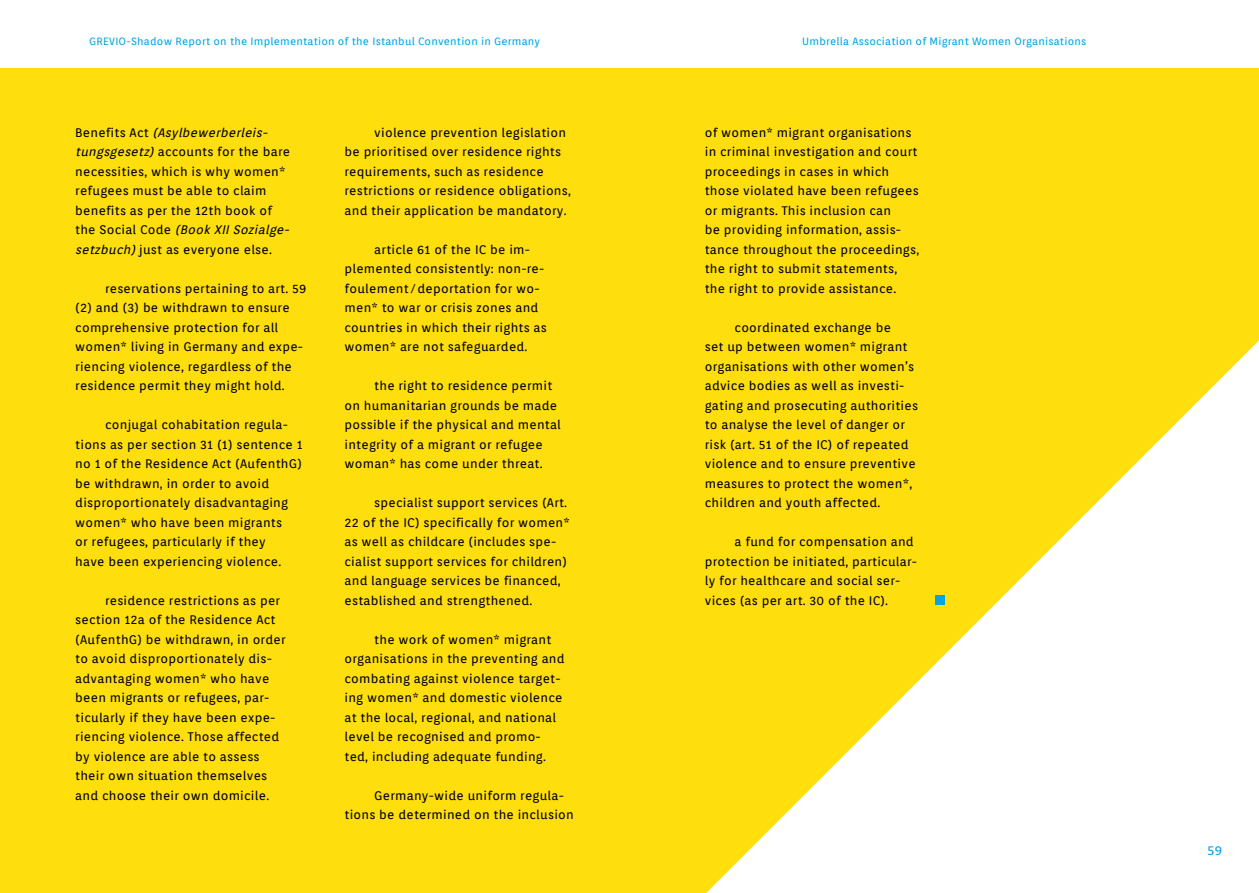
<style>
.page{position:relative;width:1259px;height:893px;background:#fff}
.page>*{position:absolute;margin:0;border:0;box-sizing:border-box;transform-origin:0 0}
.t1{font:12.3px/19.5px "Orienta";letter-spacing:.02em;color:#000}
.t2{font:12.3px "Bitter";color:#00a5e1}
.t3{font:10.5px "Orienta";letter-spacing:.02em;color:#00a5e1}
.s1{font-style:italic}
</style>
<div class="page">
<div style="left:0;top:68px;width:1259px;height:825px;background:#ffde0e"></div>
<svg style="left:706px;top:340px;width:553px;height:553px"></svg>
<div style="left:935px;top:595px;width:9px;height:10px;background:#00a5e1"></div>
<p class="t3" style="left:89px;top:35px;width:452px">GREVIO-Shadow Report on the Implementation of the Istanbul Convention in Germany</p>
<p class="t3" style="left:802px;top:35px;width:285px">Umbrella Association of Migrant Women Organisations</p>
<p class="t1" style="left:75px;top:122px;width:218px">B e n e fi t s A c t <span class="s1">(Asylbewerberleis&shy;tungsgesetz)</span>accounts for the bare necessities, which is why women* refugees must be able to claim benefits as per the 12th book of<br>t h e S o c i a l C o d e <span class="s1">(Book XIISozialge&shy;setzbuch)</span>just as everyone else.</p>
<p class="t1" style="left:75px;top:278px;width:232px;text-indent:30px">reservations pertaining to art. 59 (2) and (3) be withdrawn to ensure comprehensive protection for all women* living in Germany and expe&shy;riencing violence, regardless of the residence permit they might hold.</p>
<p class="t1" style="left:75px;top:415px;width:229px;text-indent:30px">conjugal cohabitation regula&shy;tions as per section 31 (1) sentence 1 no 1 of the Residence Act (AufenthG) be withdrawn, in order to avoid disproportionately disadvantaging women* who have been migrants<br>or refugees, particularly if they<br>have been experiencing violence.</p>
<p class="t1" style="left:75px;top:590px;width:212px;text-indent:30px">residence restrictions as per section 12a of the Residence Act (AufenthG) be withdrawn, in order to avoid disproportionately dis&shy;advantaging women* who have been migrants or refugees, par&shy;ticularly if they have been expe&shy;riencing violence. Those affected by violence are able to assess their own situation themselves and choose their own domicile.</p>
<p class="t1" style="left:344px;top:122px;width:228px;text-indent:30px">violence prevention legislation be prioritised over residence rights requirements, such as residence restrictions or residence obligations, and their application be mandatory.</p>
<p class="t1" style="left:344px;top:239px;width:204px;text-indent:30px">article 61 of the IC be im&shy;plemented consistently: non-re&shy;foulement/ deportation for wo&shy;men* to war or crisis zones and countries in which their rights as women* are not safeguarded.</p>
<p class="t1" style="left:344px;top:376px;width:218px;text-indent:30px">the right to residence permit on humanitarian grounds be made possible if the physical and mental integrity of a migrant or refugee woman* has come under threat.</p>
<p class="t1" style="left:344px;top:493px;width:227px;text-indent:30px">specialist support services (Art.<br>22 of the IC) specifically for women* as well as childcare (includes spe&shy;cialist support services for children) and language services be financed, established and strengthened.</p>
<p class="t1" style="left:344px;top:629px;width:222px;text-indent:30px">the work of women* migrant organisations in the preventing and combating against violence target&shy;ing women* and domestic violence at the local, regional, and national level be recognised and promo&shy;ted, including adequate funding.</p>
<p class="t1" style="left:344px;top:785px;width:231px;text-indent:30px">Germany-wide uniform regula&shy;tions be determined on the inclusion</p>
<p class="t1" style="left:705px;top:122px;width:216px">of women* migrant organisations in criminal investigation and court proceedings in cases in which those violated have been refugees or migrants. This inclusion can<br>be providing information, assis&shy;tance throughout the proceedings, the right to submit statements, the right to provide assistance.</p>
<p class="t1" style="left:705px;top:317px;width:215px;text-indent:30px">coordinated exchange be<br>set up between women* migrant organisations with other women’s advice bodies as well as investi&shy;gating and prosecuting authorities to analyse the level of danger or risk (art. 51 of the IC) of repeated violence and to ensure preventive measures to protect the women*, children and youth affected.</p>
<p class="t1" style="left:705px;top:532px;width:214px;text-indent:30px">a fund for compensation and protection be initiated, particular&shy;ly for healthcare and social ser&shy;vices (as per art. 30 of the IC).</p>
<p class="t2" style="left:1208px;top:842px;width:16px">59</p>
</div>
